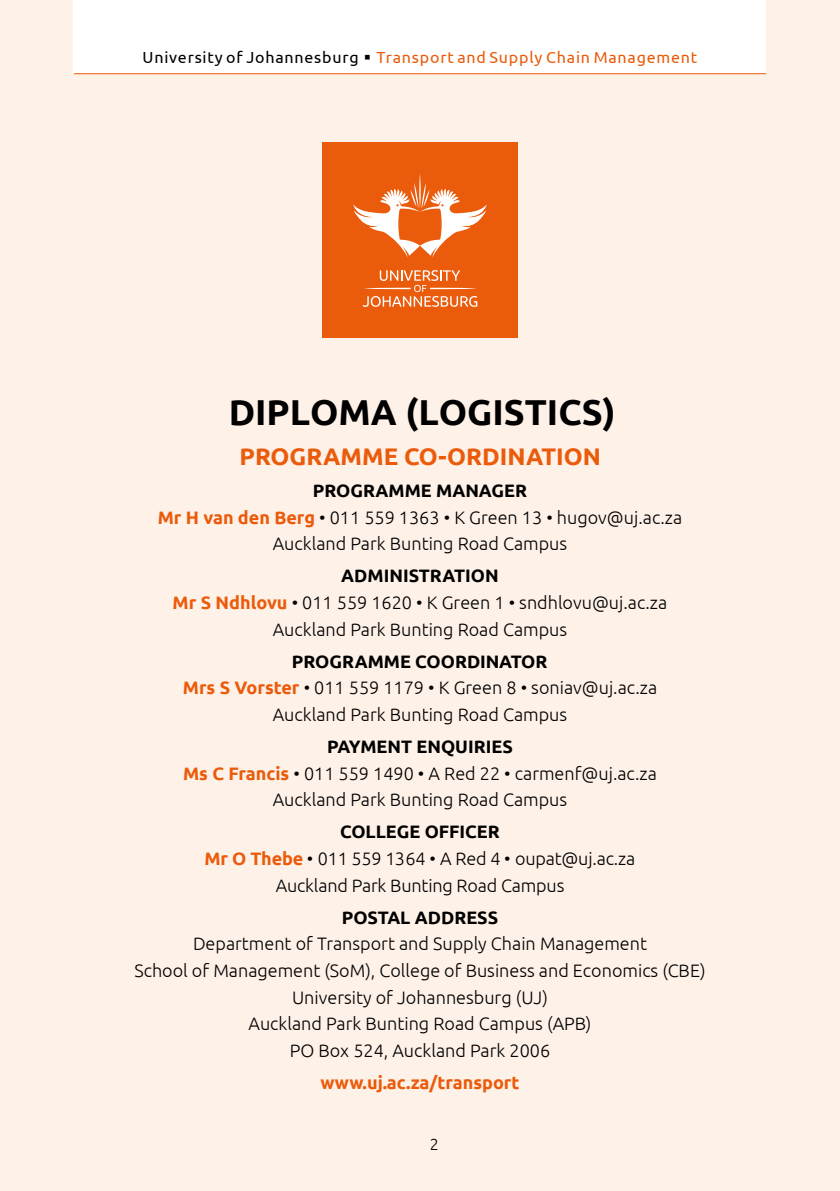
<style>
.page{position:relative;width:840px;height:1191px;background:#fff}
.page>*{position:absolute;margin:0;border:0;box-sizing:border-box;transform-origin:0 0}
.t1{font:700 36px "Ubuntu";color:#000}
.t2{font:700 24px "Ubuntu";color:#ea5b0b}
.t3{font:300 18px/26.6px "Ubuntu";color:#000;text-align:center}
.t4{font:700 18px "Ubuntu";color:#ea5b0b}
.t5{font:700 18px "Ubuntu";color:#000}
.t6{font:16px "Ubuntu";letter-spacing:.05em;color:#ea5b0b}
.t7{font:300 16px "Ubuntu";color:#000}
.s1{color:#000}
.s2{font-weight:700}
.s3{font-weight:700;color:#ea5b0b}
</style>
<div class="page">
<div style="left:0;top:0;width:839px;height:1191px;background:#fef1e7"></div>
<div style="left:74px;top:0;width:691px;height:73px;background:#fff"></div>
<hr style="left:74px;top:73px;width:691px;height:1px;background:#ea5b0b">
<div style="left:322px;top:142px;width:195px;height:196px;background:#ea5b0b"></div>
<svg style="left:353px;top:174px;width:133px;height:83px"></svg>
<svg style="left:362px;top:270px;width:115px;height:37px"></svg>
<p class="t6" style="left:142px;top:48px;width:556px"><span class="s1">University of Johannesburg</span> Transport and Supply Chain Management</p>
<h1 class="t1" style="left:228px;top:390px;width:388px">DIPLOMA (LOGISTICS)</h1>
<h2 class="t2" style="left:239px;top:442px;width:362px">PROGRAMME CO-ORDINATION</h2>
<p class="t3" style="left:158px;top:477px;width:526px"><span class="s2">PROGRAMME MANAGER<br></span><span class="s3">Mr H van den Berg</span> • 011 559 1363 • K Green 13 • hugov@uj.ac.za<br>Auckland Park Bunting Road Campus</p>
<p class="t3" style="left:172px;top:562px;width:496px"><span class="s2">ADMINISTRATION<br></span><span class="s3">Mr S Ndhlovu</span> • 011 559 1620 • K Green 1 • sndhlovu@uj.ac.za<br>Auckland Park Bunting Road Campus</p>
<p class="t3" style="left:183px;top:647px;width:475px"><span class="s2">PROGRAMME COORDINATOR<br></span><span class="s3">Mrs S Vorster</span> • 011 559 1179 • K Green 8 • soniav@uj.ac.za<br>Auckland Park Bunting Road Campus</p>
<p class="t3" style="left:183px;top:733px;width:475px"><span class="s2">PAYMENT ENQUIRIES<br></span><span class="s3">Ms C Francis</span> • 011 559 1490 • A Red 22 • carmenf@uj.ac.za<br>Auckland Park Bunting Road Campus</p>
<p class="t3" style="left:204px;top:818px;width:432px"><span class="s2">COLLEGE OFFICER<br></span><span class="s3">Mr O Thebe</span> • 011 559 1364 • A Red 4 • oupat@uj.ac.za<br>Auckland Park Bunting Road Campus</p>
<p class="t5" style="left:341px;top:906px;width:158px">POSTAL ADDRESS</p>
<p class="t3" style="left:134px;top:930px;width:572px">Department of Transport and Supply Chain Management<br>School of Management (SoM), College of Business and Economics (CBE)<br>University of Johannesburg (UJ)<br>Auckland Park Bunting Road Campus (APB)<br>PO Box 524, Auckland Park 2006</p>
<p class="t4" style="left:320px;top:1071px;width:200px">www.uj.ac.za/transport</p>
<p class="t7" style="left:429px;top:1134px;width:11px">2</p>
</div>
